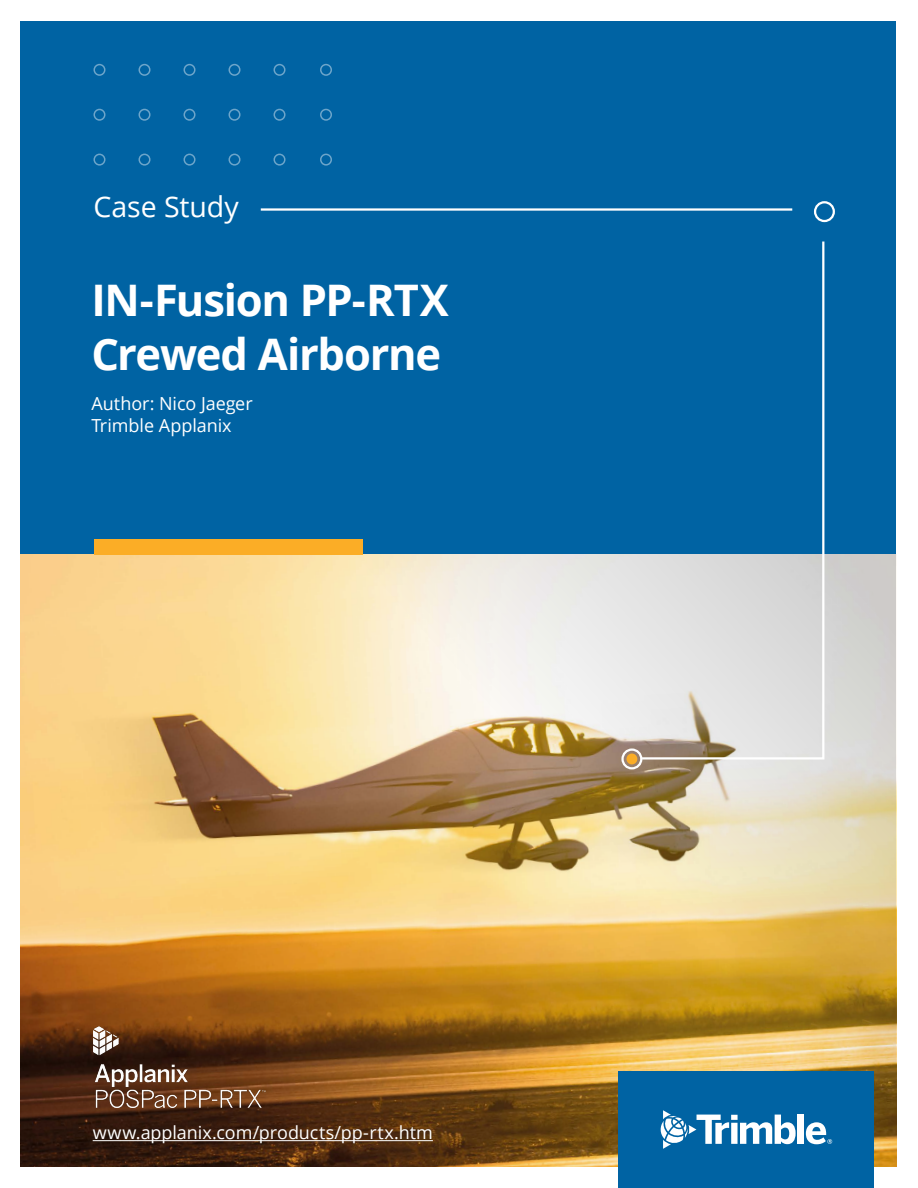
<style>
.page{position:relative;width:918px;height:1188px;background:#fff}
.page>*{position:absolute;margin:0;border:0;box-sizing:border-box;transform-origin:0 0}
.Cover_heading{font:700 43.5px "Open Sans";letter-spacing:-.03em;color:#fff}
.Heading_Left_White{font:28.5px "Open Sans";color:#fff}
.Author{font:18px/21.6px "Open Sans";letter-spacing:-.005em;color:#fff}
</style>
<div class="page">
<div style="left:20px;top:22px;width:876px;height:535px;background:#0063a3"></div>
<img style="left:20px;top:554px;width:876px;height:612px">
<div style="left:95px;top:539px;width:268px;height:15px;background:#fbad26"></div>
<svg style="left:640px;top:241px;width:186px;height:520px"></svg>
<div style="left:814px;top:201px;width:21px;height:21px;border:2px solid #fff;border-radius:50%"></div>
<div style="left:621px;top:748px;width:21px;height:21px;border:2px solid #fff;border-radius:50%"></div>
<div style="left:626px;top:754px;width:11px;height:10px;background:#fbad26;border-radius:50%"></div>
<div style="left:619px;top:1071px;width:255px;height:117px;background:#0063a3"></div>
<hr style="left:261px;top:208px;width:531px;height:3px;background:#fff">
<div style="left:93px;top:109px;width:12px;height:12px;border:2px solid #fff;border-radius:50%"></div>
<div style="left:93px;top:64px;width:12px;height:12px;border:2px solid #fff;border-radius:50%"></div>
<div style="left:93px;top:154px;width:12px;height:12px;border:2px solid #fff;border-radius:50%"></div>
<div style="left:139px;top:109px;width:12px;height:12px;border:2px solid #fff;border-radius:50%"></div>
<div style="left:139px;top:64px;width:12px;height:12px;border:2px solid #fff;border-radius:50%"></div>
<div style="left:139px;top:154px;width:12px;height:12px;border:2px solid #fff;border-radius:50%"></div>
<div style="left:184px;top:109px;width:12px;height:12px;border:2px solid #fff;border-radius:50%"></div>
<div style="left:184px;top:64px;width:12px;height:12px;border:2px solid #fff;border-radius:50%"></div>
<div style="left:184px;top:154px;width:12px;height:12px;border:2px solid #fff;border-radius:50%"></div>
<div style="left:229px;top:109px;width:12px;height:12px;border:2px solid #fff;border-radius:50%"></div>
<div style="left:229px;top:64px;width:12px;height:12px;border:2px solid #fff;border-radius:50%"></div>
<div style="left:229px;top:154px;width:12px;height:12px;border:2px solid #fff;border-radius:50%"></div>
<div style="left:274px;top:109px;width:12px;height:12px;border:2px solid #fff;border-radius:50%"></div>
<div style="left:274px;top:64px;width:12px;height:12px;border:2px solid #fff;border-radius:50%"></div>
<div style="left:274px;top:154px;width:12px;height:12px;border:2px solid #fff;border-radius:50%"></div>
<div style="left:320px;top:109px;width:12px;height:12px;border:2px solid #fff;border-radius:50%"></div>
<div style="left:320px;top:64px;width:12px;height:12px;border:2px solid #fff;border-radius:50%"></div>
<div style="left:320px;top:154px;width:12px;height:12px;border:2px solid #fff;border-radius:50%"></div>
<hr style="left:93px;top:1140px;width:340px;height:1px;background:#fff">
<div style="left:798px;top:1115px;width:6px;height:29px;background:#fff"></div>
<svg style="left:806px;top:1122px;width:26px;height:22px"></svg>
<svg style="left:660px;top:1110px;width:136px;height:39px"></svg>
<img style="left:94px;top:1027px;width:171px;height:80px">
<p class="Heading_Left_White" style="left:94px;top:187px;width:147px">Case Study</p>
<p class="Cover_heading" style="left:91px;top:270px;width:359px">IN-Fusion PP-RTX</p>
<p class="Cover_heading" style="left:91px;top:324px;width:351px">Crewed Airborne</p>
<p class="Author" style="left:91px;top:392px;width:163px">Author: Nico Jaeger<br>Trimble Applanix</p>
<p class="Author" style="left:93px;top:1122px;width:342px">www.applanix.com/products/pp-rtx.htm</p>
</div>
